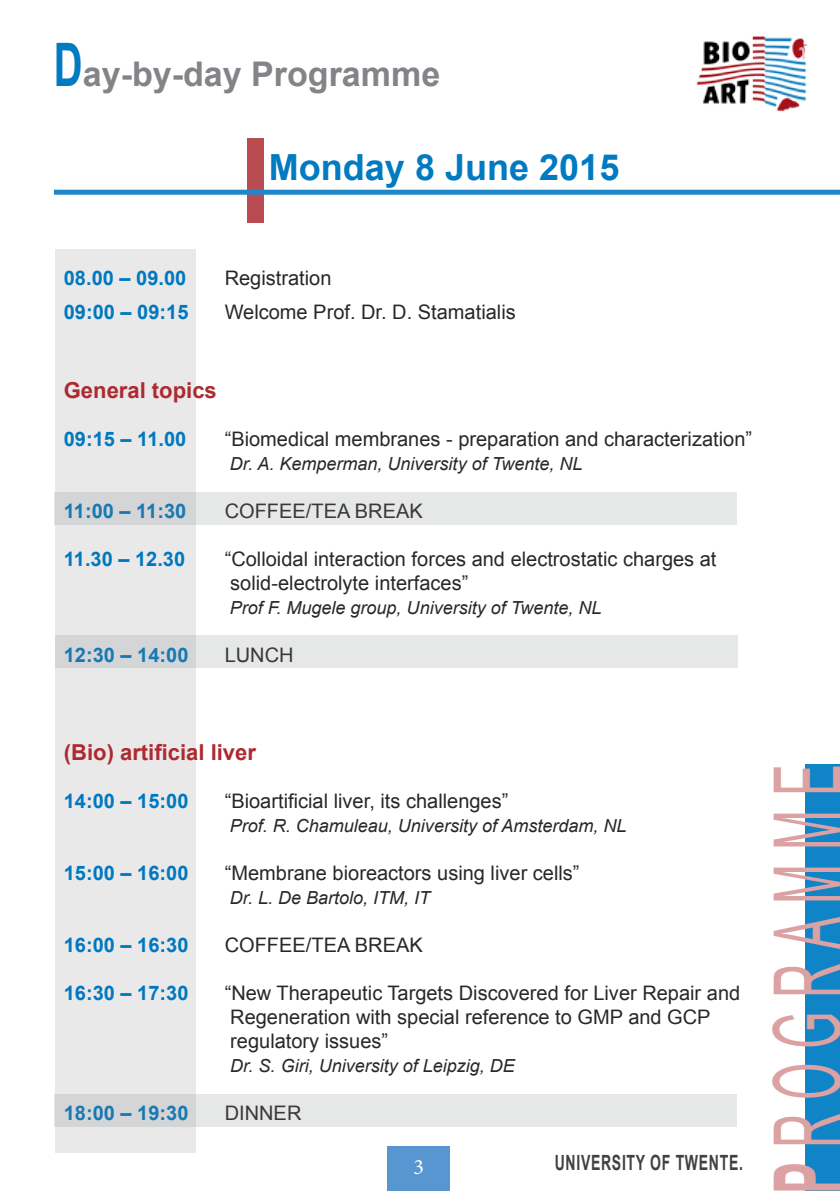
<style>
.page{position:relative;width:840px;height:1191px;background:#fff}
.page>*{position:absolute;margin:0;border:0;box-sizing:border-box;transform-origin:0 0}
.t1{font:92.6px "Arial";letter-spacing:.285em;color:#dba1a3;scale:.52 1}
.t2{font:700 36px "Arial";color:#007ac1}
.t3{font:700 34px "Arial";color:#828487}
.t4{font:700 22px "Arial";color:#ac2a30}
.t5{font:22px "Minion Pro";color:#fff}
.t6{font:700 21px "Arial";letter-spacing:.05em;color:#414042;scale:.67 1}
.t7{font:20px/24px "Arial";color:#292829}
.t8{font:700 20px "Arial";color:#0078c0}
.t9{font:italic 18px "Arial";color:#292829}
.s1{font-size:60px;color:#007ac1}
.s2{font-weight:700}
</style>
<div class="page">
<div style="left:247px;top:138px;width:16px;height:84px;background:#b94c51"></div>
<div style="left:55px;top:249px;width:141px;height:903px;background:#e9e9ea"></div>
<div style="left:387px;top:1146px;width:63px;height:45px;background:#5796d0"></div>
<div style="left:805px;top:764px;width:34px;height:427px;background:#0f84c7"></div>
<div style="left:55px;top:635px;width:682px;height:33px;background:linear-gradient(to right,#d9dadb,#ebecec)"></div>
<div style="left:54px;top:492px;width:682px;height:32px;background:linear-gradient(to right,#d9dadb,#ebecec)"></div>
<div style="left:54px;top:1094px;width:682px;height:33px;background:linear-gradient(to right,#d9dadb,#ebecec)"></div>
<div style="left:54px;top:190px;width:785px;height:5px;background:#1f86c8"></div>
<img style="left:696px;top:37px;width:112px;height:75px">
<h3 class="t3" style="left:54px;top:51px;width:387px"><span class="s1">D</span>ay-by-day Programme</h3>
<h2 class="t2" style="left:269px;top:144px;width:352px">Monday 8 June 2015</h2>
<p class="t8" style="left:64px;top:265px;width:124px">08.00 – 09.00</p>
<p class="t7" style="left:224px;top:266px;width:108px">Registration</p>
<p class="t8" style="left:64px;top:299px;width:126px">09:00 – 09:15</p>
<p class="t7" style="left:224px;top:300px;width:292px">Welcome Prof. Dr. D. Stamatialis</p>
<p class="t4" style="left:64px;top:375px;width:154px">General topics</p>
<p class="t8" style="left:64px;top:425px;width:124px">09:15 – 11.00</p>
<p class="t7" style="left:224px;top:427px;width:528px">“Biomedical membranes - preparation and characterization”</p>
<p class="t9" style="left:229px;top:452px;width:354px">Dr. A. Kemperman, University of Twente, NL</p>
<p class="t8" style="left:64px;top:497px;width:124px">11:00 – 11:30</p>
<p class="t7" style="left:224px;top:499px;width:199px">COFFEE/TEA BREAK</p>
<p class="t8" style="left:64px;top:545px;width:123px">11.30 – 12.30</p>
<p class="t7" style="left:224px;top:547px;width:493px">“Colloidal interaction forces and electrostatic charges at solid-electrolyte interfaces”</p>
<p class="t9" style="left:229px;top:596px;width:373px">Prof F. Mugele group, University of Twente, NL</p>
<p class="t8" style="left:64px;top:641px;width:126px">12:30 – 14:00</p>
<p class="t7" style="left:224px;top:643px;width:70px">LUNCH</p>
<p class="t4" style="left:64px;top:738px;width:193px">(Bio) artificial liver</p>
<p class="t8" style="left:64px;top:788px;width:126px">14:00 – 15:00</p>
<p class="t7" style="left:224px;top:789px;width:285px">“Bioartificial liver, its challenges”</p>
<p class="t9" style="left:229px;top:814px;width:398px">Prof. R. Chamuleau, University of Amsterdam, NL</p>
<p class="t8" style="left:64px;top:860px;width:126px">15:00 – 16:00</p>
<p class="t7" style="left:224px;top:861px;width:356px">“Membrane bioreactors using liver cells”</p>
<p class="t9" style="left:229px;top:886px;width:202px">Dr. L. De Bartolo, ITM, IT</p>
<p class="t8" style="left:64px;top:932px;width:126px">16:00 – 16:30</p>
<p class="t7" style="left:224px;top:933px;width:199px">COFFEE/TEA BREAK</p>
<p class="t8" style="left:64px;top:980px;width:126px">16:30 – 17:30</p>
<p class="t7" style="left:224px;top:981px;width:517px">“New Therapeutic Targets Discovered for Liver Repair and<br>Regeneration with special reference to GMP and GCP regulatory issues”</p>
<p class="t9" style="left:230px;top:1054px;width:286px">Dr. S. Giri, University of Leipzig, DE</p>
<p class="t8" style="left:64px;top:1100px;width:126px">18:00 – 19:30</p>
<p class="t7" style="left:224px;top:1101px;width:78px">DINNER</p>
<p class="t5" style="left:413px;top:1151px;width:12px">3</p>
<p class="t6" style="left:554px;top:1148px;width:282px">UNIVERSITY OF TWENTE.</p>
<h1 class="t1" style="left:746px;top:1194px;width:828px;rotate:-90deg"><span class="s2">P</span>ROGRAMME</h1>
</div>
